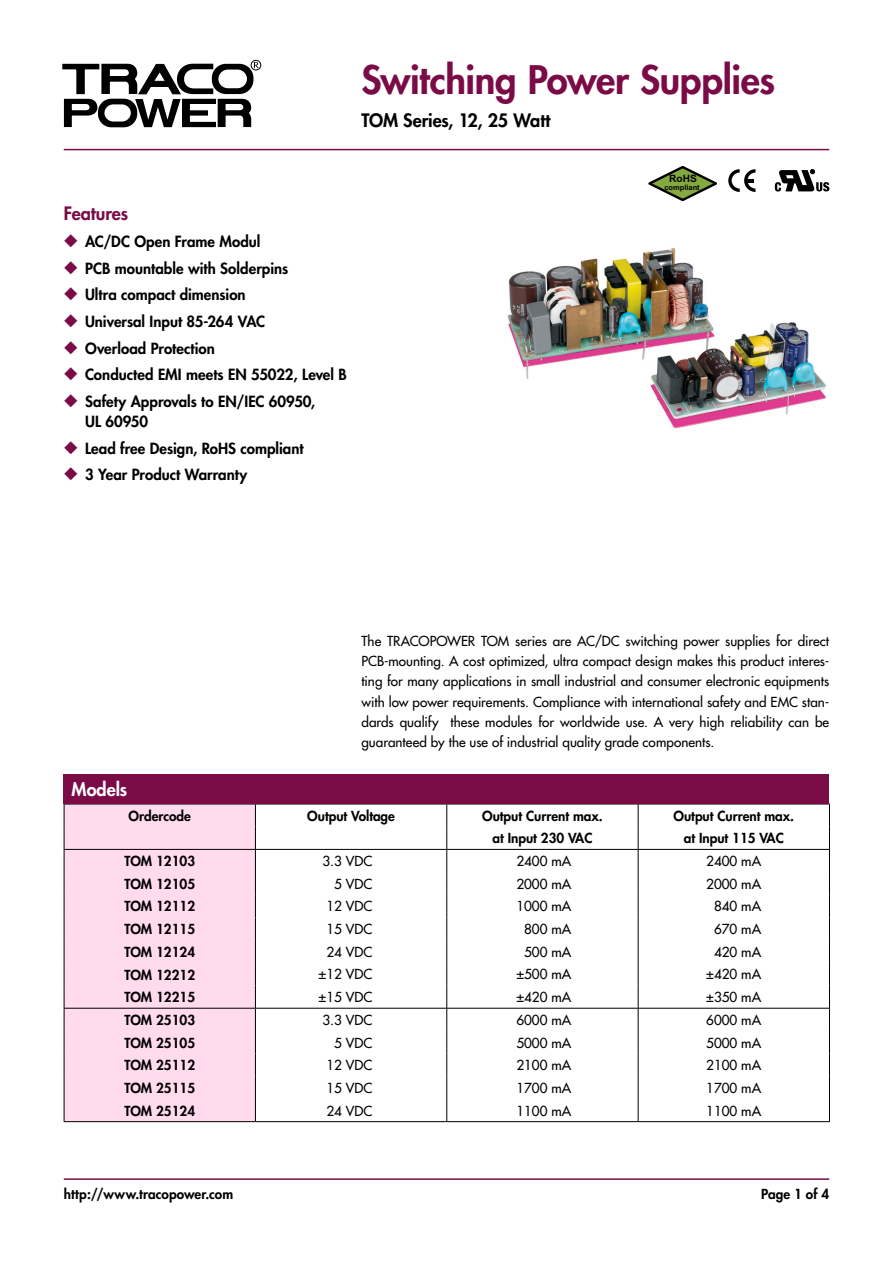
<style>
.page{position:relative;width:893px;height:1263px;background:#fff}
.page>*{position:absolute;margin:0;border:0;box-sizing:border-box;transform-origin:0 0}
.t1{font:800 38.25px "Futura";letter-spacing:-.01em;color:#7b0b46}
.t2{font:800 18px "Futura";letter-spacing:-.01em;color:#000}
.Features_Heavy{font:800 18px "Futura";letter-spacing:-.005em;color:#7b0b46}
.t3{font:800 18px "Futura";color:#fff}
.Features_Heavy-2{font:800 15px/20.2px "Futura";color:#000}
.Text_medium{font:13.5px/20.2px "Futura";color:#000;text-align:justify}
.Tabelle_Heavy{font:800 13.5px "Futura";color:#000}
.Tabelle_Heavy-2{font:13.5px "Futura";color:#000}
.t4{font:700 10.2px "Arial";color:#000}
.t5{font:700 7.5px "Arial";color:#000}
.s1{color:#7b0b46}
</style>
<div class="page">
<div style="left:251px;top:60px;width:10px;height:10px;border:1px solid #000;border-radius:50%"></div>
<svg style="left:62px;top:62px;width:197px;height:65px"></svg>
<hr style="left:64px;top:1178px;width:765px;height:2px;background:#7b0b46">
<hr style="left:64px;top:149px;width:765px;height:1px;background:#7b0b46">
<div style="left:65px;top:805px;width:190px;height:316px;background:#ffdbed"></div>
<hr style="left:64px;top:804px;width:191px;height:1px;background:#000">
<hr style="left:255px;top:804px;width:192px;height:1px;background:#000">
<hr style="left:447px;top:804px;width:191px;height:1px;background:#000">
<hr style="left:638px;top:804px;width:192px;height:1px;background:#000">
<hr style="left:64px;top:849px;width:191px;height:1px;background:#000">
<hr style="left:255px;top:849px;width:192px;height:1px;background:#000">
<hr style="left:447px;top:849px;width:191px;height:1px;background:#000">
<hr style="left:638px;top:849px;width:192px;height:1px;background:#000">
<hr style="left:64px;top:1008px;width:191px;height:1px;background:#000">
<hr style="left:255px;top:1008px;width:192px;height:1px;background:#000">
<hr style="left:447px;top:1008px;width:191px;height:1px;background:#000">
<hr style="left:638px;top:1008px;width:192px;height:1px;background:#000">
<svg style="left:64px;top:804px;width:1px;height:317px"></svg>
<svg style="left:255px;top:804px;width:1px;height:317px"></svg>
<svg style="left:446px;top:804px;width:1px;height:317px"></svg>
<svg style="left:638px;top:804px;width:1px;height:317px"></svg>
<svg style="left:829px;top:804px;width:1px;height:317px"></svg>
<hr style="left:64px;top:1121px;width:191px;height:1px;background:#000">
<hr style="left:255px;top:1121px;width:192px;height:1px;background:#000">
<hr style="left:447px;top:1121px;width:191px;height:1px;background:#000">
<hr style="left:638px;top:1121px;width:192px;height:1px;background:#000">
<div style="left:64px;top:774px;width:765px;height:30px;background:#7b0b46"></div>
<img style="left:507px;top:248px;width:319px;height:181px">
<svg style="left:775px;top:169px;width:54px;height:23px"></svg>
<svg style="left:728px;top:169px;width:27px;height:23px"></svg>
<svg style="left:648px;top:166px;width:69px;height:35px"></svg>
<p class="t1" style="left:361px;top:56px;width:415px">Switching Power Supplies</p>
<p class="t2" style="left:361px;top:109px;width:191px">TOM Series, 12, 25 Watt</p>
<p class="Features_Heavy" style="left:64px;top:202px;width:66px">Features</p>
<p class="Features_Heavy-2" style="left:64px;top:231px;width:198px"><span class="s1">◆</span> AC/DC Open Frame Modul</p>
<p class="Features_Heavy-2" style="left:64px;top:258px;width:226px"><span class="s1">◆</span> PCB mountable with Solderpins</p>
<p class="Features_Heavy-2" style="left:64px;top:285px;width:183px"><span class="s1">◆</span> Ultra compact dimension</p>
<p class="Features_Heavy-2" style="left:64px;top:311px;width:203px"><span class="s1">◆</span> Universal Input 85-264 VAC</p>
<p class="Features_Heavy-2" style="left:64px;top:338px;width:153px"><span class="s1">◆</span> Overload Protection</p>
<p class="Features_Heavy-2" style="left:64px;top:365px;width:284px"><span class="s1">◆</span> Conducted EMI meets EN 55022, Level B</p>
<p class="Features_Heavy-2" style="left:85px;top:391px;width:232px;text-indent:-21px"><span class="s1">◆</span> Safety Approvals to EN/IEC 60950,<br>UL 60950</p>
<p class="Features_Heavy-2" style="left:64px;top:438px;width:241px"><span class="s1">◆</span> Lead free Design, RoHS compliant</p>
<p class="Features_Heavy-2" style="left:64px;top:465px;width:185px"><span class="s1">◆</span> 3 Year Product Warranty</p>
<p class="t4" style="left:669px;top:172px;width:29px">RoHS</p>
<p class="t5" style="left:664px;top:183px;width:37px">compliant</p>
<p class="t3" style="left:72px;top:778px;width:57px">Models</p>
<p class="Text_medium" style="left:361px;top:631px;width:469px">The TRACOPOWER TOM series are AC/DC switching power supplies for direct PCB-mounting. A cost optimized, ultra compact design makes this product interes&shy;ting for many applications in small industrial and consumer electronic equipments with low power requirements. Compliance with international safety and EMC stan&shy;dards qualify these modules for worldwide use. A very high reliability can be guaranteed by the use of industrial quality grade components.</p>
<p class="Tabelle_Heavy" style="left:129px;top:807px;width:64px">Ordercode</p>
<p class="Tabelle_Heavy" style="left:307px;top:807px;width:89px">Output Voltage</p>
<p class="Tabelle_Heavy" style="left:482px;top:807px;width:122px">Output Current max.</p>
<p class="Tabelle_Heavy" style="left:673px;top:807px;width:122px">Output Current max.</p>
<p class="Tabelle_Heavy" style="left:492px;top:830px;width:101px">at Input 230 VAC</p>
<p class="Tabelle_Heavy" style="left:684px;top:830px;width:101px">at Input 115 VAC</p>
<p class="Tabelle_Heavy" style="left:124px;top:852px;width:72px">TOM 12103</p>
<p class="Tabelle_Heavy-2" style="left:322px;top:852px;width:51px">3.3 VDC</p>
<p class="Tabelle_Heavy-2" style="left:516px;top:852px;width:56px">2400 mA</p>
<p class="Tabelle_Heavy-2" style="left:706px;top:852px;width:56px">2400 mA</p>
<p class="Tabelle_Heavy" style="left:124px;top:875px;width:72px">TOM 12105</p>
<p class="Tabelle_Heavy-2" style="left:334px;top:875px;width:40px">5 VDC</p>
<p class="Tabelle_Heavy-2" style="left:516px;top:875px;width:56px">2000 mA</p>
<p class="Tabelle_Heavy-2" style="left:706px;top:875px;width:56px">2000 mA</p>
<p class="Tabelle_Heavy" style="left:124px;top:898px;width:72px">TOM 12112</p>
<p class="Tabelle_Heavy-2" style="left:326px;top:898px;width:48px">12 VDC</p>
<p class="Tabelle_Heavy-2" style="left:516px;top:898px;width:56px">1000 mA</p>
<p class="Tabelle_Heavy-2" style="left:714px;top:898px;width:49px">840 mA</p>
<p class="Tabelle_Heavy" style="left:124px;top:921px;width:72px">TOM 12115</p>
<p class="Tabelle_Heavy-2" style="left:326px;top:921px;width:48px">15 VDC</p>
<p class="Tabelle_Heavy-2" style="left:524px;top:921px;width:49px">800 mA</p>
<p class="Tabelle_Heavy-2" style="left:714px;top:921px;width:49px">670 mA</p>
<p class="Tabelle_Heavy" style="left:124px;top:943px;width:72px">TOM 12124</p>
<p class="Tabelle_Heavy-2" style="left:326px;top:943px;width:48px">24 VDC</p>
<p class="Tabelle_Heavy-2" style="left:524px;top:943px;width:49px">500 mA</p>
<p class="Tabelle_Heavy-2" style="left:714px;top:943px;width:49px">420 mA</p>
<p class="Tabelle_Heavy" style="left:124px;top:966px;width:72px">TOM 12212</p>
<p class="Tabelle_Heavy-2" style="left:319px;top:966px;width:55px">±12 VDC</p>
<p class="Tabelle_Heavy-2" style="left:516px;top:966px;width:56px">±500 mA</p>
<p class="Tabelle_Heavy-2" style="left:706px;top:966px;width:56px">±420 mA</p>
<p class="Tabelle_Heavy" style="left:124px;top:989px;width:72px">TOM 12215</p>
<p class="Tabelle_Heavy-2" style="left:319px;top:989px;width:55px">±15 VDC</p>
<p class="Tabelle_Heavy-2" style="left:516px;top:989px;width:56px">±420 mA</p>
<p class="Tabelle_Heavy-2" style="left:706px;top:989px;width:56px">±350 mA</p>
<p class="Tabelle_Heavy" style="left:124px;top:1011px;width:72px">TOM 25103</p>
<p class="Tabelle_Heavy-2" style="left:322px;top:1011px;width:51px">3.3 VDC</p>
<p class="Tabelle_Heavy-2" style="left:516px;top:1011px;width:56px">6000 mA</p>
<p class="Tabelle_Heavy-2" style="left:706px;top:1011px;width:56px">6000 mA</p>
<p class="Tabelle_Heavy" style="left:124px;top:1034px;width:72px">TOM 25105</p>
<p class="Tabelle_Heavy-2" style="left:334px;top:1034px;width:40px">5 VDC</p>
<p class="Tabelle_Heavy-2" style="left:516px;top:1034px;width:56px">5000 mA</p>
<p class="Tabelle_Heavy-2" style="left:706px;top:1034px;width:56px">5000 mA</p>
<p class="Tabelle_Heavy" style="left:124px;top:1057px;width:72px">TOM 25112</p>
<p class="Tabelle_Heavy-2" style="left:326px;top:1057px;width:48px">12 VDC</p>
<p class="Tabelle_Heavy-2" style="left:516px;top:1057px;width:56px">2100 mA</p>
<p class="Tabelle_Heavy-2" style="left:706px;top:1057px;width:56px">2100 mA</p>
<p class="Tabelle_Heavy" style="left:124px;top:1079px;width:72px">TOM 25115</p>
<p class="Tabelle_Heavy-2" style="left:326px;top:1079px;width:48px">15 VDC</p>
<p class="Tabelle_Heavy-2" style="left:516px;top:1079px;width:56px">1700 mA</p>
<p class="Tabelle_Heavy-2" style="left:706px;top:1079px;width:56px">1700 mA</p>
<p class="Tabelle_Heavy" style="left:124px;top:1102px;width:72px">TOM 25124</p>
<p class="Tabelle_Heavy-2" style="left:326px;top:1102px;width:48px">24 VDC</p>
<p class="Tabelle_Heavy-2" style="left:516px;top:1102px;width:56px">1100 mA</p>
<p class="Tabelle_Heavy-2" style="left:706px;top:1102px;width:56px">1100 mA</p>
<p class="Tabelle_Heavy" style="left:64px;top:1185px;width:171px">http://www.tracopower.com</p>
<p class="Tabelle_Heavy" style="left:761px;top:1185px;width:70px">Page 1 of 4</p>
</div>
